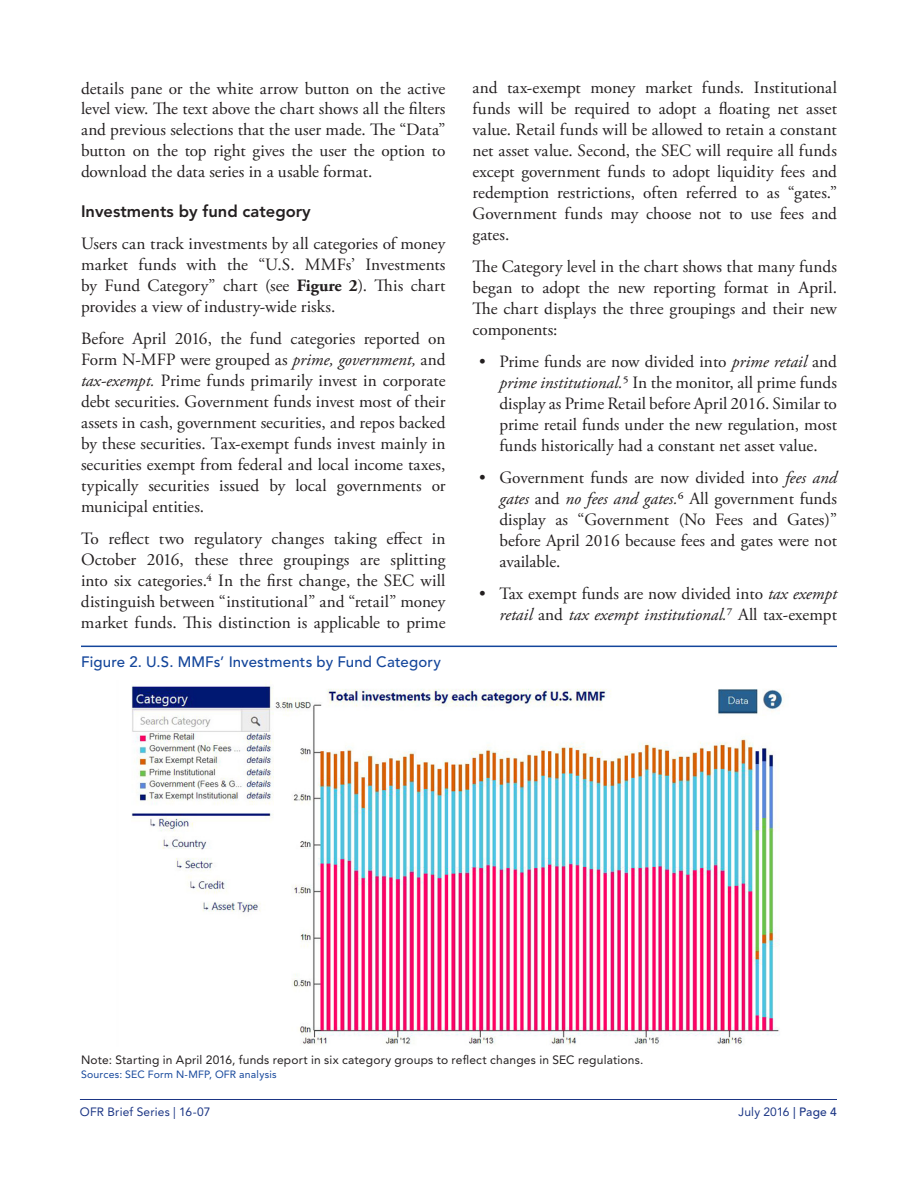
<style>
.page{position:relative;width:918px;height:1188px;background:#fff}
.page>*{position:absolute;margin:0;border:0;box-sizing:border-box;transform-origin:0 0}
.Body_text{font:17.25px/21px "Adobe Garamond Pro";color:#231f20;text-align:justify}
.t1{font:800 16.5px "Avenir LT Std";color:#231f20}
.Figure_title{font:500 15px "Avenir LT Std";letter-spacing:.01em;color:#14469b}
.Notes{font:12px "Avenir LT Std";letter-spacing:.015em;color:#231f20}
.t2{font:12px "Avenir LT Std";letter-spacing:.015em;color:#1c3685}
.Sources{font:10.5px "Avenir LT Std";letter-spacing:.02em;color:#14469b}
.s1{font-weight:700}
.s2{font-style:italic}
.s3{font-size:16.5px}
.s4{font-weight:500}
</style>
<div class="page">
<hr style="left:80px;top:1099px;width:757px;height:1px;background:#1c3685">
<img style="left:131px;top:684px;width:653px;height:361px">
<hr style="left:81px;top:646px;width:756px;height:1px;background:#14469b">
<p class="Body_text" style="left:81px;top:78px;width:366px">details pane or the white arrow button on the active level view. The text above the chart shows all the filters and previous selections that the user made. The “Data” button on the top right gives the user the option to download the data series in a usable format.</p>
<h3 class="t1" style="left:81px;top:202px;width:231px">Investments by fund category</h3>
<p class="Body_text" style="left:81px;top:234px;width:366px">Users can track investments by all categories of money market funds with the “U.S. MMFs’ Investments by Fund Category” chart (see <span class="s1">Figure 2</span>). This chart provides a view of industry-wide risks.</p>
<p class="Body_text" style="left:81px;top:329px;width:366px">Before April 2016, the fund categories reported on Form N-MFP were grouped as <span class="s2">prime, government,</span> and <span class="s2">tax-exempt.</span> Prime funds primarily invest in corporate debt securities. Government funds invest most of their assets in cash, government securities, and repos backed by these securities. Tax-exempt funds invest mainly in securities exempt from federal and local income taxes, typically securities issued by local governments or municipal entities.</p>
<p class="Body_text" style="left:81px;top:528px;width:366px">To reflect two regulatory changes taking effect in October 2016, these three groupings are splitting into six categories.<span class="s3">4</span> In the first change, the SEC will distinguish between “institutional” and “retail” money market funds. This distinction is applicable to prime</p>
<p class="Figure_title" style="left:81px;top:653px;width:362px">Figure 2. U.S. MMFs’ Investments by Fund Category</p>
<p class="Body_text" style="left:473px;top:78px;width:366px">and tax-exempt money market funds. Institutional funds will be required to adopt a floating net asset value. Retail funds will be allowed to retain a constant net asset value. Second, the SEC will require all funds except government funds to adopt liquidity fees and redemption restrictions, often referred to as “gates.” Government funds may choose not to use fees and gates.</p>
<p class="Body_text" style="left:473px;top:257px;width:366px">The Category level in the chart shows that many funds began to adopt the new reporting format in April.<br>The chart displays the three groupings and their new components:</p>
<p class="Body_text" style="left:500px;top:352px;width:339px;text-indent:-20px">• Prime funds are now divided into <span class="s2">prime retail</span> and <span class="s2">prime institutional.</span><span class="s3">5</span> In the monitor, all prime funds display as Prime Retail before April 2016. Similar to prime retail funds under the new regulation, most funds historically had a constant net asset value.</p>
<p class="Body_text" style="left:500px;top:468px;width:339px;text-indent:-20px">• Government funds are now divided into <span class="s2">fees and gates</span> and <span class="s2">no fees and gates.</span><span class="s3">6</span> All government funds display as “Government (No Fees and Gates)” before April 2016 because fees and gates were not available.</p>
<p class="Body_text" style="left:479px;top:583px;width:359px;text-align:right">• Tax exempt funds are now divided into <span class="s2">tax exempt retail</span> and <span class="s2">tax exempt institutional.</span><span class="s3">7</span> All tax-exempt</p>
<p class="Notes" style="left:81px;top:1052px;width:564px">Note: Starting in April 2016, funds report in six category groups to reflect changes in SEC regulations.</p>
<p class="Sources" style="left:81px;top:1069px;width:197px">Sources: SEC Form N-MFP, OFR analysis</p>
<p class="t2" style="left:80px;top:1105px;width:132px">OFR Brief Series | 16-07</p>
<p class="t2" style="left:738px;top:1105px;width:100px">July 2016 <span class="s4">| Page 4</span></p>
</div>
